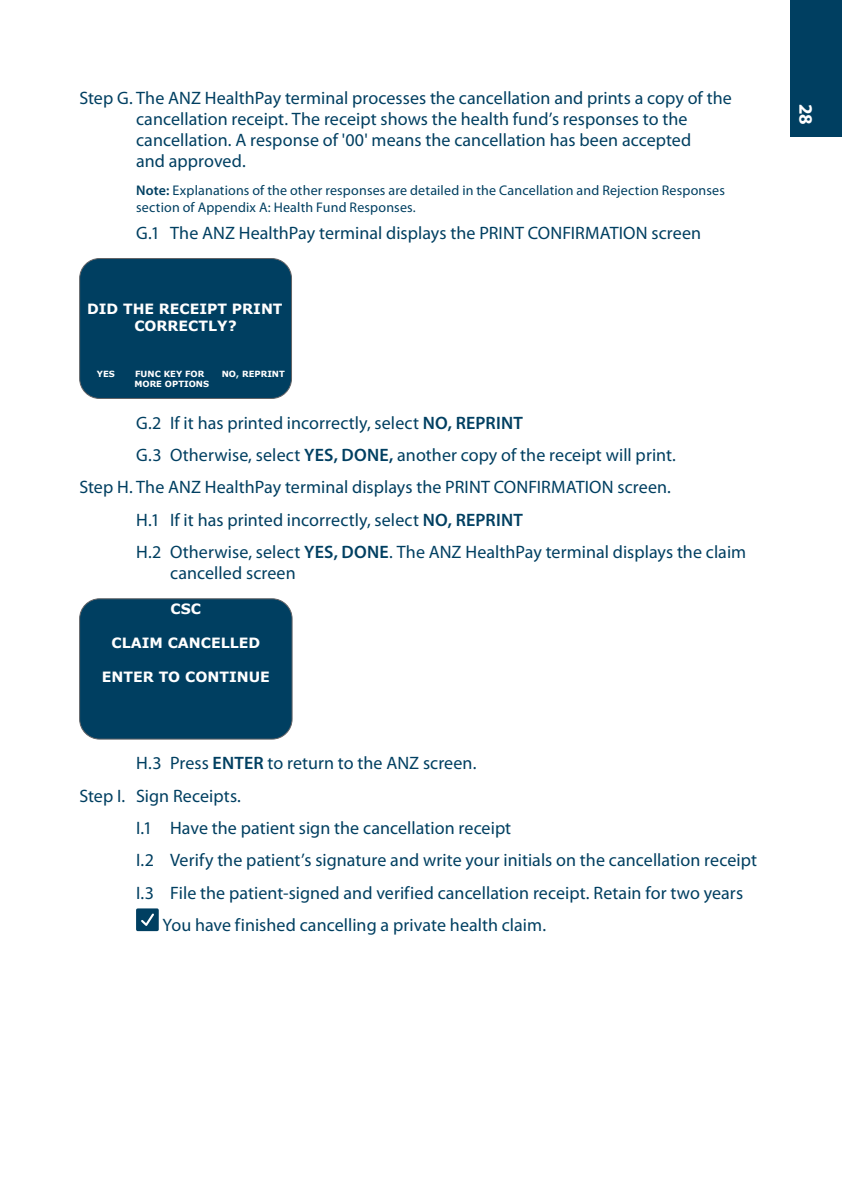
<style>
.page{position:relative;width:842px;height:1191px;background:#fff}
.page>*{position:absolute;margin:0;border:0;box-sizing:border-box;transform-origin:0 0}
.t1{font:700 19px "Myriad Pro";color:#fff}
.t2{font:18px/21px "Myriad Pro";letter-spacing:.005em;color:#003f61}
.t3{font:700 14.2px/17px "Verdana";color:#fff;text-align:center}
.t4{font:14px/16.8px "Myriad Pro";letter-spacing:.015em;color:#003f61}
.t5{font:700 8.4px "Verdana";color:#fff}
.s1{font-weight:600}
</style>
<div class="page">
<div style="left:791px;top:0;width:51px;height:136px;background:#003f61"></div>
<div style="left:80px;top:258px;width:211px;height:140px;background:#003f61;border-radius:20px"></div>
<div style="left:79px;top:258px;width:213px;height:141px;border:1px solid #636366;border-radius:20px"></div>
<div style="left:80px;top:599px;width:212px;height:140px;background:#003f61;border-radius:20px"></div>
<div style="left:79px;top:598px;width:213px;height:141px;border:1px solid #636366;border-radius:20px"></div>
<div style="left:136px;top:908px;width:23px;height:23px;background:#003f61;border-radius:2px"></div>
<svg style="left:141px;top:913px;width:13px;height:13px"></svg>
<p class="t2" style="left:79px;top:87px;width:654px">Step G. The ANZ HealthPay terminal processes the cancellation and prints a copy of the</p>
<p class="t2" style="left:136px;top:108px;width:557px">cancellation receipt. The receipt shows the health fund’s responses to the cancellation. A response of '00' means the cancellation has been accepted and approved.</p>
<p class="t4" style="left:136px;top:182px;width:590px"><span class="s1">Note:</span> Explanations of the other responses are detailed in the Cancellation and Rejection Responses section of Appendix A: Health Fund Responses.</p>
<p class="t2" style="left:136px;top:222px;width:567px">G.1 The ANZ HealthPay terminal displays the PRINT CONFIRMATION screen</p>
<p class="t3" style="left:87px;top:300px;width:197px">DID THE RECEIPT PRINT<br>CORRECTLY?</p>
<p class="t5" style="left:97px;top:368px;width:20px">YES</p>
<p class="t5" style="left:135px;top:368px;width:71px">FUNC KEY FOR</p>
<p class="t5" style="left:222px;top:368px;width:65px">NO, REPRINT</p>
<p class="t5" style="left:134px;top:378px;width:76px">MORE OPTIONS</p>
<p class="t2" style="left:136px;top:412px;width:388px">G.2 If it has printed incorrectly, select <span class="s1">NO, REPRINT</span></p>
<p class="t2" style="left:136px;top:444px;width:541px">G.3 Otherwise, select <span class="s1">YES, DONE,</span> another copy of the receipt will print.</p>
<p class="t2" style="left:79px;top:476px;width:593px">Step H. The ANZ HealthPay terminal displays the PRINT CONFIRMATION screen.</p>
<p class="t2" style="left:136px;top:509px;width:388px">H.1 If it has printed incorrectly, select <span class="s1">NO, REPRINT</span></p>
<p class="t2" style="left:136px;top:541px;width:612px">H.2 Otherwise, select <span class="s1">YES, DONE</span>. The ANZ HealthPay terminal displays the claim</p>
<p class="t2" style="left:170px;top:562px;width:127px">cancelled screen</p>
<p class="t3" style="left:171px;top:600px;width:32px">CSC</p>
<p class="t3" style="left:112px;top:634px;width:150px">CLAIM CANCELLED</p>
<p class="t3" style="left:102px;top:667px;width:170px">ENTER TO CONTINUE</p>
<p class="t2" style="left:79px;top:747px;width:399px;line-height:32.4px;text-indent:57px">H.3 Press <span class="s1">ENTER</span> to return to the ANZ screen.<br>Step I. Sign Receipts.</p>
<p class="t2" style="left:136px;top:817px;width:377px">I.1 Have the patient sign the cancellation receipt</p>
<p class="t2" style="left:136px;top:849px;width:622px">I.2 Verify the patient’s signature and write your initials on the cancellation receipt</p>
<p class="t2" style="left:136px;top:882px;width:609px">I.3 File the patient-signed and verified cancellation receipt. Retain for two years</p>
<p class="t2" style="left:163px;top:914px;width:385px">You have finished cancelling a private health claim.</p>
<p class="t1" style="left:818px;top:104px;width:23px;rotate:90deg">28</p>
</div>
